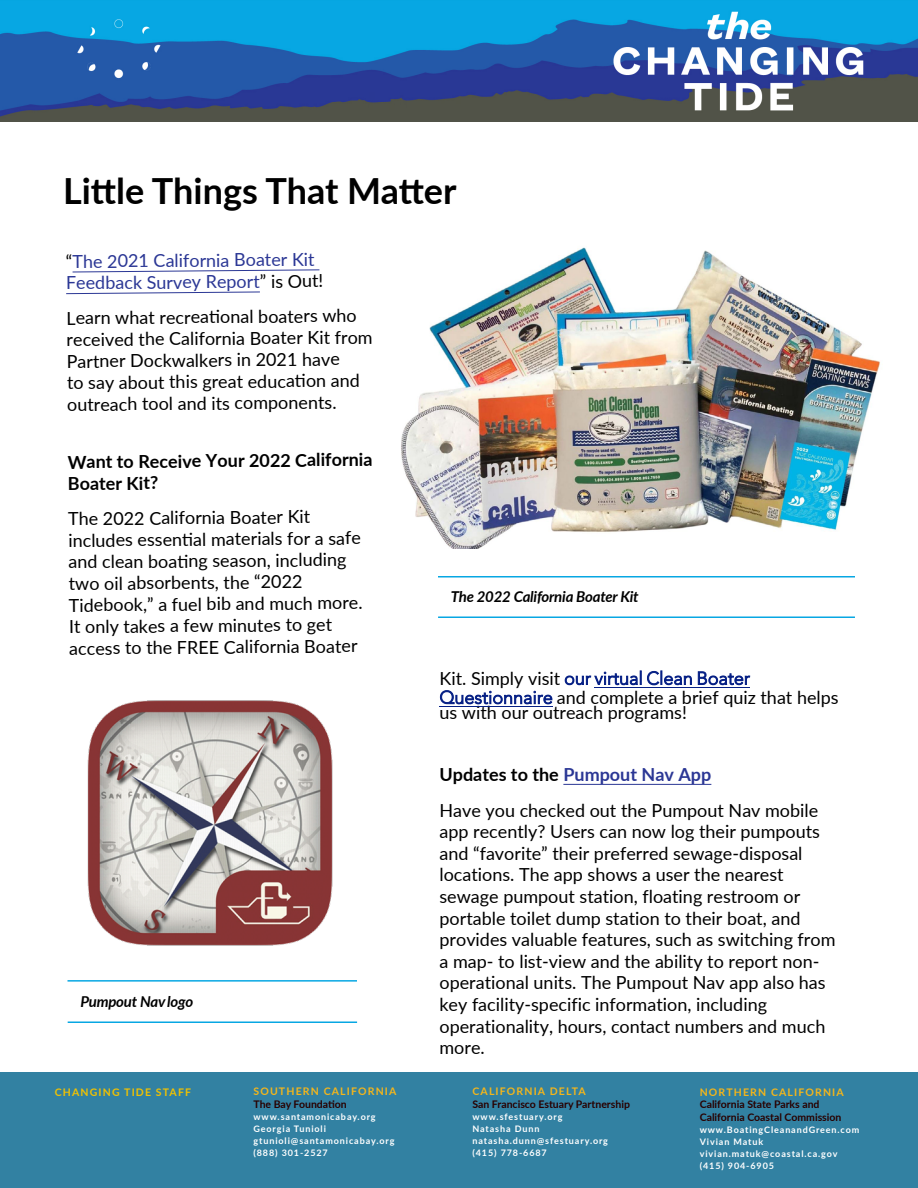
<style>
.page{position:relative;width:918px;height:1188px;background:#fff}
.page>*{position:absolute;margin:0;border:0;box-sizing:border-box;transform-origin:0 0}
.t1{font:700 36px "Lato";color:#000}
.t2{font:18px/21.6px "Lato";color:#000}
.t3{font:18px/21.9px "Lato";letter-spacing:-.01em;color:#2b3795}
.t4{font:700 18px/22.6px "Lato";color:#000}
.t5{font:700 18px "Lato";color:#2b3795}
.t6{font:italic 700 15px "Lato";letter-spacing:-.015em;color:#000}
.t7{font:700 10.5px/12.6px "Lato";color:#280000}
.t8{font:700 10.5px/12.6px "Lato";letter-spacing:.11em;color:#f5b61a}
.t9{font:700 10.5px "Lato";letter-spacing:.11em;color:#f2c200}
.t10{font:700 9px/12px "Lato";letter-spacing:.1em;color:#fff}
.s1{color:#000}
.s2{color:#280000}
.s3{font-family:"Avenir";font-weight:300;color:#062085}
.s4{color:#f5b61a}
</style>
<div class="page">
<hr style="left:68px;top:1022px;width:289px;height:1px;background:#07a7e3">
<hr style="left:68px;top:980px;width:289px;height:2px;background:#07a7e3">
<hr style="left:438px;top:616px;width:417px;height:2px;background:#07a7e3">
<hr style="left:438px;top:576px;width:417px;height:2px;background:#07a7e3">
<svg style="left:72px;top:269px;width:248px;height:4px"></svg>
<svg style="left:66px;top:291px;width:194px;height:3px"></svg>
<img style="left:0;top:0;width:918px;height:122px">
<img style="left:401px;top:247px;width:479px;height:302px">
<img style="left:87px;top:700px;width:246px;height:246px">
<div style="left:0;top:1072px;width:918px;height:116px;background:#3281a2"></div>
<hr style="left:595px;top:687px;width:155px;height:1px;background:#062085">
<hr style="left:440px;top:706px;width:113px;height:1px;background:#062085">
<hr style="left:563px;top:784px;width:148px;height:1px;background:#2b3795">
<h1 class="t1" style="left:63px;top:165px;width:395px">Little Things That Matter</h1>
<p class="t3" style="left:66px;top:248px;width:259px"><span class="s1">“</span>The 2021 California Boater Kit<br>Feedback Survey Report<span class="s1">” is Out!</span></p>
<p class="t2" style="left:66px;top:305px;width:308px">Learn what recreational boaters who received the California Boater Kit from Partner Dockwalkers in 2021 have<br>to say about this great education and outreach tool and its components.</p>
<p class="t4" style="left:68px;top:448px;width:307px">Want to Receive Your 2022 California<br>Boater Kit?</p>
<p class="t2" style="left:68px;top:506px;width:296px">The 2022 California Boater Kit includes essential materials for a safe and clean boating season, including two oil absorbents, the “2022<br>Tidebook,” a fuel bib and much more.<br>It only takes a few minutes to get access to the FREE California Boater</p>
<p class="t6" style="left:80px;top:991px;width:115px">Pumpout Nav logo</p>
<p class="t9" style="left:55px;top:1084px;width:138px">CHANGING TIDE STAFF</p>
<p class="t8" style="left:254px;top:1085px;width:145px">SOUTHERN CALIFORNIA<br><span class="s2">The Bay Foundation</span></p>
<p class="t10" style="left:254px;top:1110px;width:142px">www.santamonicabay.org<br>Georgia Tunioli gtunioli@santamonicabay.org (888) 301-2527</p>
<p class="t6" style="left:451px;top:586px;width:190px">The 2022 California Boater Kit</p>
<p class="t2" style="left:440px;top:668px;width:401px;line-height:19.2px">Kit. Simply visit <span class="s3">our virtual Clean Boater<br>Questionnaire</span> and complete a brief quiz that helps</p>
<p class="t2" style="left:440px;top:701px;width:249px">us with our outreach programs!</p>
<p class="t5" style="left:440px;top:762px;width:273px"><span class="s1">Updates to the</span> Pumpout Nav App</p>
<p class="t2" style="left:440px;top:798px;width:397px">Have you checked out the Pumpout Nav mobile app recently? Users can now log their pumpouts and “favorite” their preferred sewage-disposal locations. The app shows a user the nearest sewage pumpout station, floating restroom or portable toilet dump station to their boat, and provides valuable features, such as switching from a map- to list-view and the ability to report non&shy;operational units. The Pumpout Nav app also has key facility-specific information, including operationality, hours, contact numbers and much more.</p>
<p class="t7" style="left:473px;top:1084px;width:159px"><span class="s4">CALIFORNIA DELTA<br></span>San Francisco Estuary Partnership</p>
<p class="t10" style="left:472px;top:1110px;width:137px">www.sfestuary.org<br>Natasha Dunn natasha.dunn@sfestuary.org (415) 778-6687</p>
<p class="t7" style="left:700px;top:1085px;width:146px"><span class="s4">NORTHERN CALIFORNIA<br></span>California State Parks and<br>California Coastal Commission</p>
<p class="t10" style="left:700px;top:1135px;width:65px">Vivian Matuk</p>
<p class="t10" style="left:700px;top:1159px;width:76px">(415) 904-6905</p>
<p class="t10" style="left:700px;top:1123px;width:161px">www.BoatingCleanandGreen.com</p>
<p class="t10" style="left:700px;top:1147px;width:139px">vivian.matuk@coastal.ca.gov</p>
</div>
